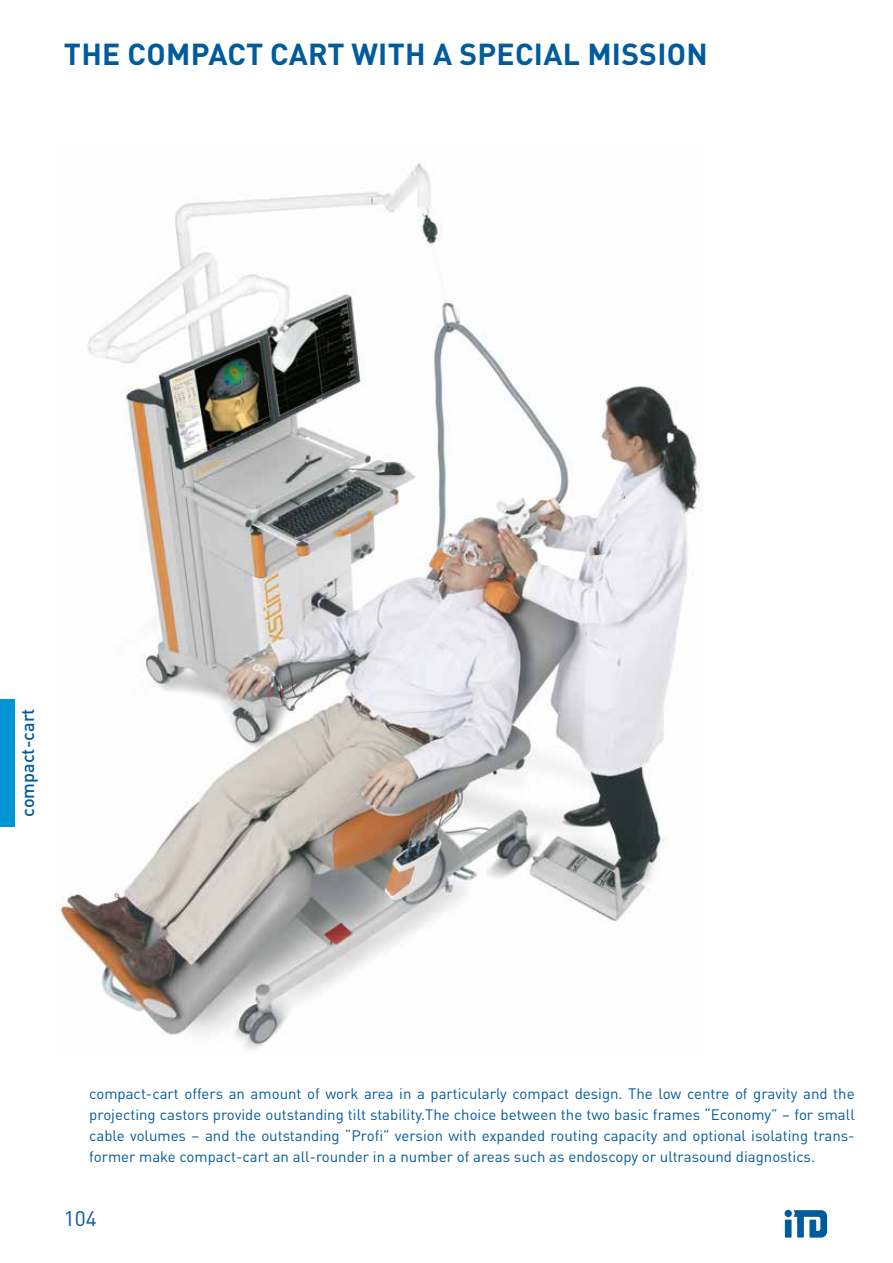
<style>
.page{position:relative;width:893px;height:1263px;background:#fff}
.page>*{position:absolute;margin:0;border:0;box-sizing:border-box;transform-origin:0 0}
.t1{font:700 30px "DINOT";letter-spacing:.01em;color:#005b9d}
.t2{font:21px "DINOT";color:#005b9d}
.t3{font:500 18px "DINOT";color:#005b9d}
.t4{font:15px/21px "DINOT";color:#005b9d;text-align:justify}
</style>
<div class="page">
<svg style="left:785px;top:1210px;width:42px;height:27px"></svg>
<div style="left:0;top:699px;width:15px;height:127px;background:#0095d6"></div>
<img style="left:56px;top:163px;width:644px;height:887px">
<h1 class="t1" style="left:64px;top:31px;width:645px">THE COMPACT CART WITH A SPECIAL MISSION</h1>
<p class="t3" style="left:14px;top:817px;width:110px;rotate:-90deg">compact-cart</p>
<p class="t4" style="left:89px;top:1082px;width:767px">compact-cart offers an amount of work area in a particularly compact design. The low centre of gravity and the projecting castors provide outstanding tilt stability.The choice between the two basic frames “Economy” – for small cable volumes – and the outstanding “Profi” version with expanded routing capacity and optional isolating trans&shy;former make compact-cart an all-rounder in a number of areas such as endoscopy or ultrasound diagnostics.</p>
<h2 class="t2" style="left:64px;top:1202px;width:34px">104</h2>
</div>
